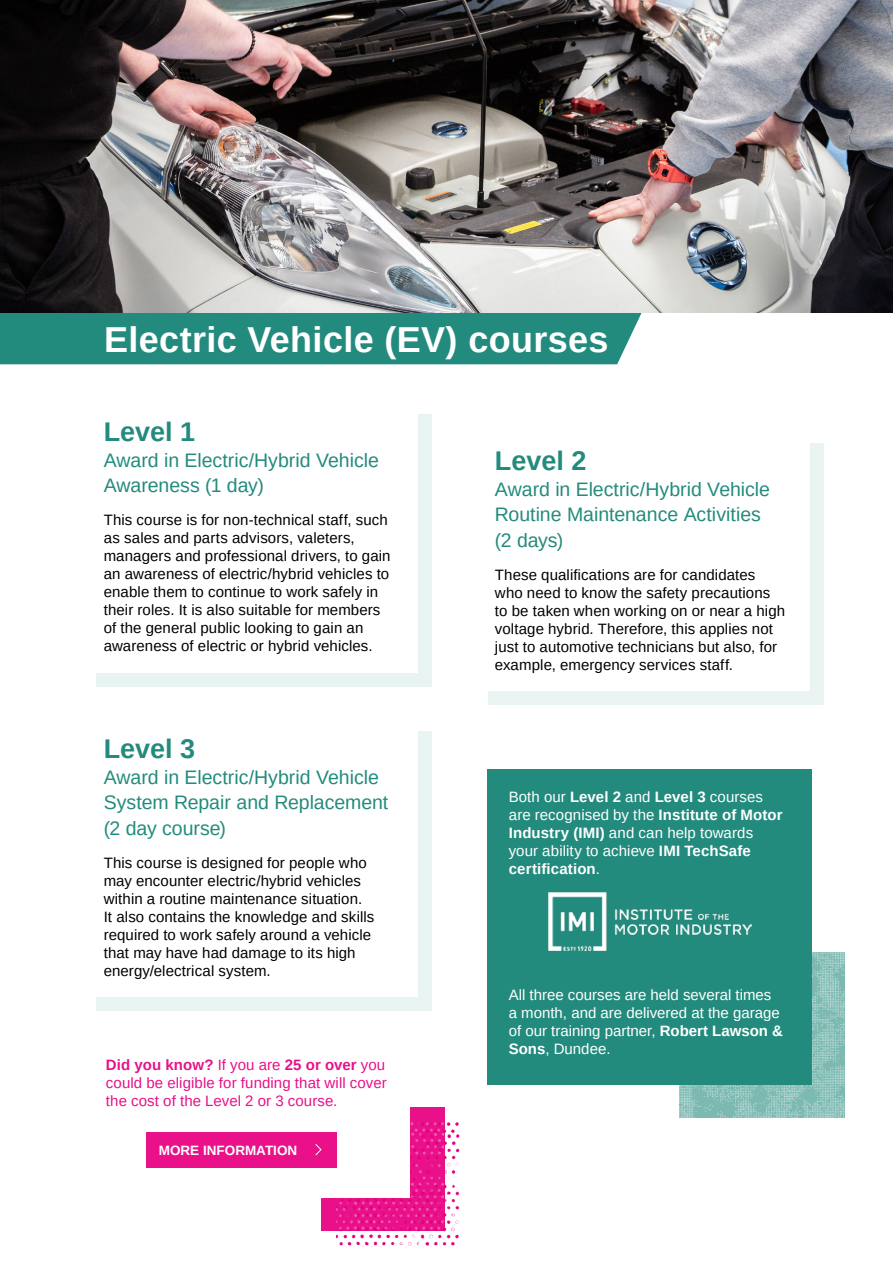
<style>
.page{position:relative;width:893px;height:1263px;background:#fff}
.page>*{position:absolute;margin:0;border:0;box-sizing:border-box;transform-origin:0 0}
.t1{font:700 36px "Arimo";letter-spacing:.01em;color:#fff}
.t2{font:700 27px "Arimo";color:#238b7d}
.t3{font:19.5px/25.5px "Arimo";color:#238b7d}
.t4{font:15px/18px "Arimo";letter-spacing:.005em;color:#000}
.t5{font:15px/18px "Arimo";color:#fff}
.t6{font:15px/18px "Arimo";letter-spacing:.005em;color:#e91089;text-align:justify}
.t7{font:700 13.5px "Arimo";color:#fff}
.s1{font-weight:700}
</style>
<div class="page">
<div style="left:321px;top:1107px;width:123px;height:124px;background:#e91089"></div>
<img style="left:336px;top:1122px;width:124px;height:124px">
<img style="left:336px;top:1122px;width:108px;height:109px">
<div style="left:0;top:313px;width:642px;height:51px;background:#238b7d"></div>
<div style="left:96px;top:414px;width:336px;height:272px;background:#e9f3f2"></div>
<div style="left:96px;top:731px;width:336px;height:280px;background:#e9f3f2"></div>
<div style="left:487px;top:443px;width:336px;height:262px;background:#e9f3f2"></div>
<div style="left:82px;top:400px;width:336px;height:273px;background:#fff"></div>
<div style="left:474px;top:429px;width:336px;height:262px;background:#fff"></div>
<div style="left:82px;top:717px;width:336px;height:280px;background:#fff"></div>
<img style="left:679px;top:952px;width:166px;height:166px">
<div style="left:487px;top:769px;width:325px;height:316px;background:#238b7d"></div>
<div style="left:85px;top:1038px;width:324px;height:160px;background:#fff"></div>
<img style="left:549px;top:892px;width:202px;height:58px">
<img style="left:0;top:0;width:892px;height:312px">
<div style="left:146px;top:1132px;width:191px;height:35px;background:#e91089"></div>
<p class="t1" style="left:104px;top:314px;width:506px">Electric Vehicle (EV) courses</p>
<p class="t2" style="left:104px;top:413px;width:93px">Level 1</p>
<p class="t3" style="left:104px;top:447px;width:277px">Award in Electric/Hybrid Vehicle<br>Awareness (1 day)</p>
<p class="t4" style="left:104px;top:511px;width:288px">This course is for non-technical staff, such as sales and parts advisors, valeters, managers and professional drivers, to gain an awareness of electric/hybrid vehicles to enable them to continue to work safely in their roles. It is also suitable for members of the general public looking to gain an awareness of electric or hybrid vehicles.</p>
<p class="t2" style="left:104px;top:730px;width:93px">Level 3</p>
<p class="t3" style="left:104px;top:764px;width:286px">Award in Electric/Hybrid Vehicle<br>System Repair and Replacement (2 day course)</p>
<p class="t4" style="left:104px;top:854px;width:272px">This course is designed for people who may encounter electric/hybrid vehicles within a routine maintenance situation.<br>It also contains the knowledge and skills required to work safely around a vehicle that may have had damage to its high energy/electrical system.</p>
<p class="t6" style="left:106px;top:1056px;width:282px"><span class="s1">Did you know?</span> If you are <span class="s1">25 or over</span> you could be eligible for funding that will cover the cost of the Level 2 or 3 course.</p>
<p class="t7" style="left:159px;top:1140px;width:140px">MORE INFORMATION</p>
<p class="t2" style="left:495px;top:442px;width:93px">Level 2</p>
<p class="t3" style="left:495px;top:476px;width:277px">Award in Electric/Hybrid Vehicle<br>Routine Maintenance Activities (2 days)</p>
<p class="t4" style="left:495px;top:565px;width:292px">These qualifications are for candidates who need to know the safety precautions to be taken when working on or near a high voltage hybrid. Therefore, this applies not just to automotive technicians but also, for example, emergency services staff.</p>
<p class="t5" style="left:509px;top:787px;width:275px">Both our <span class="s1">Level 2</span> and <span class="s1">Level 3</span> courses are recognised by the <span class="s1">Institute of Motor<br>Industry (IMI)</span> and can help towards your ability to achieve <span class="s1">IMI TechSafe certification</span>.</p>
<p class="t5" style="left:509px;top:985px;width:276px">All three courses are held several times a month, and are delivered at the garage of our training partner, <span class="s1">Robert Lawson &amp; Sons</span>, Dundee.</p>
</div>
